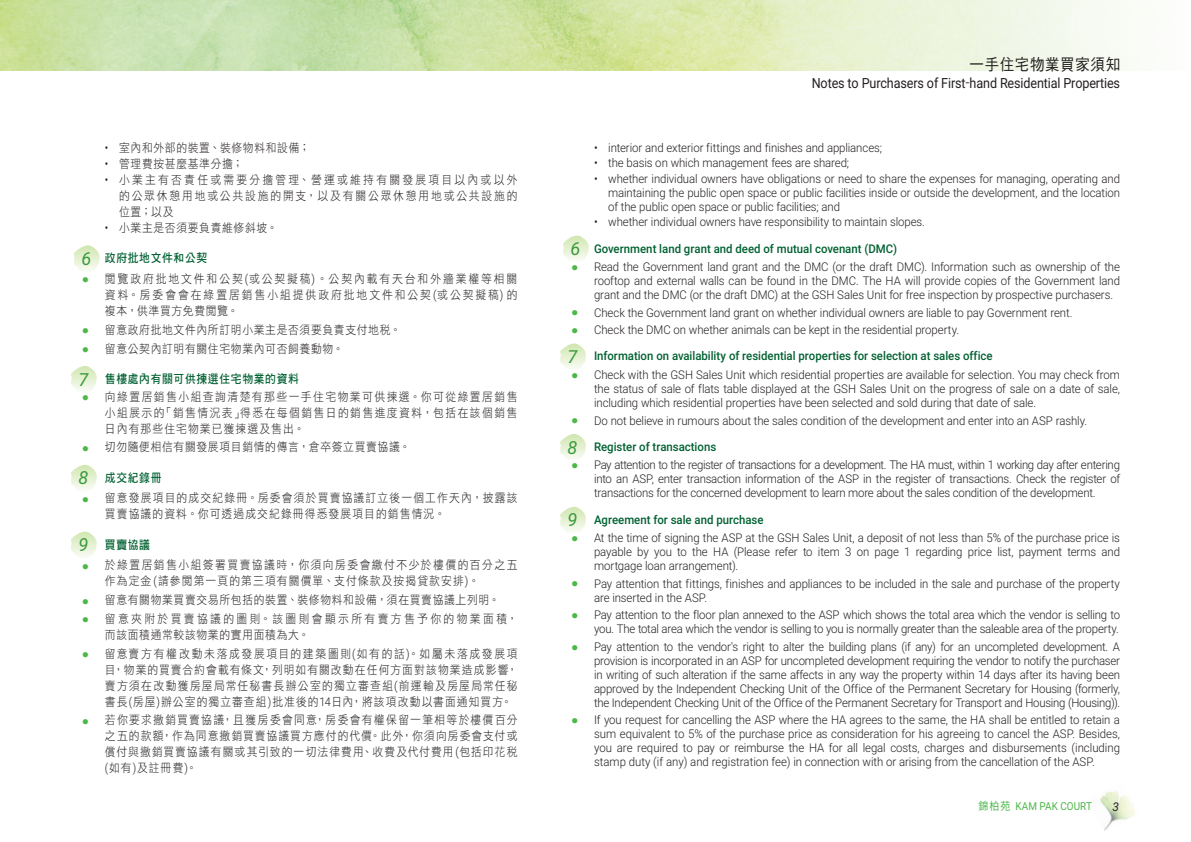
<style>
.page{position:relative;width:1191px;height:842px;background:#fff}
.page>*{position:absolute;margin:0;border:0;box-sizing:border-box;transform-origin:0 0}
.t1{font:italic 18px "Roboto";color:#3a9a3b}
.Running_Head_Right{font:16px "DF Hei HK W5";letter-spacing:.05em;color:#231f20;scale:.9 1}
.Running_Head_Right-2{font:14px "Roboto";letter-spacing:-.01em;color:#231f20;scale:.9 1}
._00_Body_Text_E{font:300 12px/14px "Roboto";letter-spacing:-.01em;color:#231f20;text-align:justify;scale:.95 1}
._00_Body_Text_C{font:12px/16px "DF Hei HK W3";letter-spacing:.1em;color:#231f20;text-align:justify;scale:.9 1}
._00_Body_Text_E-2{font:500 12px "Roboto";color:#006131;scale:.95 1}
._00_Body_Text_C-2{font:12px "DF Hei HK W3";letter-spacing:.06em;color:#231f20;scale:.9 1}
._00_Body_Text_C-3{font:12px/16px "DF Hei HK W3";letter-spacing:.135em;color:#231f20;scale:.9 1}
._00_Body_Text_C-4{font:12px/16px "DF Hei HK W3";letter-spacing:.22em;color:#231f20;scale:.9 1}
._00_Body_Text_C-5{font:12px "DF Hei HK W7";letter-spacing:.06em;color:#006131;scale:.9 1}
.t2{font:italic 12px "Roboto";color:#231f20}
.t3{font:11px "Roboto";letter-spacing:.005em;color:#4cb848;scale:.9 1}
.s1{font-family:"Roboto";font-weight:300}
.s2{color:#4cb848}
.s3{font-family:"DF Hei HK W5"}
.s4{font-family:"Noto Sans CJ Ktc"}
</style>
<div class="page">
<img style="left:0;top:0;width:1135px;height:71px">
<img style="left:1100px;top:791px;width:35px;height:40px">
<svg style="left:563px;top:236px;width:26px;height:25px"></svg>
<svg style="left:560px;top:343px;width:26px;height:26px"></svg>
<svg style="left:560px;top:434px;width:26px;height:25px"></svg>
<svg style="left:560px;top:507px;width:26px;height:25px"></svg>
<svg style="left:74px;top:245px;width:26px;height:26px"></svg>
<svg style="left:71px;top:366px;width:26px;height:25px"></svg>
<svg style="left:71px;top:465px;width:26px;height:25px"></svg>
<svg style="left:71px;top:531px;width:26px;height:26px"></svg>
<p class="_00_Body_Text_C-2" style="left:105px;top:141px;width:229px"><span class="s1">•</span> 室內和外部的裝置、裝修物料和設備；</p>
<p class="_00_Body_Text_C-2" style="left:105px;top:157px;width:155px"><span class="s1">•</span> 管理費按甚麼基準分擔；</p>
<p class="_00_Body_Text_C" style="left:119px;top:172px;width:444px;text-indent:-14px"><span class="s1">•</span> 小業主有否責任或需要分擔管理、營運或維持有關發展項目以內或以外的公眾休憩用地或公共設施的開支，以及有關公眾休憩用地或公共設施的位置；以及</p>
<p class="_00_Body_Text_C-2" style="left:105px;top:221px;width:193px"><span class="s1">•</span> 小業主是否須要負責維修斜坡。</p>
<p class="t1" style="left:81px;top:246px;width:11px">6</p>
<p class="_00_Body_Text_C-5" style="left:105px;top:252px;width:115px">政府批地文件和公契</p>
<p class="_00_Body_Text_C" style="left:105px;top:270px;width:460px;text-indent:-23px"><span class="s2">●</span> 閱覽政府批地文件和公契 <span class="s1">(</span>或公契擬稿<span class="s1">)</span> 。公契內載有天台和外牆業權等相關資料。房委會會在綠置居銷售小組提供政府批地文件和公契 <span class="s1">(</span>或公契擬稿<span class="s1">)</span> 的複本，供準買方免費閱覽。</p>
<p class="_00_Body_Text_C-2" style="left:82px;top:323px;width:355px"><span class="s2">●</span> 留意政府批地文件內所訂明小業主是否須要負責支付地稅。</p>
<p class="_00_Body_Text_C-2" style="left:82px;top:342px;width:292px"><span class="s2">●</span> 留意公契內訂明有關住宅物業內可否飼養動物。</p>
<p class="t1" style="left:78px;top:366px;width:11px">7</p>
<p class="_00_Body_Text_C-5" style="left:105px;top:372px;width:217px">售樓處內有關可供揀選住宅物業的資料</p>
<p class="_00_Body_Text_C" style="left:105px;top:388px;width:460px;text-indent:-23px"><span class="s2">●</span> 向綠置居銷售小組查詢清楚有那些一手住宅物業可供揀選。你可從綠置居銷售小組展示的 「銷售情況表」得悉在每個銷售日的銷售進度資料，包括在該個銷售日內有那些住宅物業已獲揀選及售出。</p>
<p class="_00_Body_Text_C-2" style="left:82px;top:441px;width:366px"><span class="s2">●</span> 切勿隨便相信有關發展項目銷情的傳言，倉卒簽立買賣協議。</p>
<p class="t1" style="left:78px;top:465px;width:11px">8</p>
<p class="_00_Body_Text_C-5" style="left:105px;top:471px;width:64px">成交紀錄冊</p>
<p class="_00_Body_Text_C" style="left:105px;top:490px;width:460px;text-indent:-23px"><span class="s2">●</span> 留意發展項目的成交紀錄冊。房委會須於買賣協議訂立後一個工作天內，披露該買賣協議的資料。你可透過成交紀錄冊得悉發展項目的銷售情況。</p>
<p class="t1" style="left:78px;top:532px;width:11px">9</p>
<p class="_00_Body_Text_C-5" style="left:105px;top:538px;width:52px">買賣協議</p>
<p class="_00_Body_Text_C-3" style="left:105px;top:557px;width:460px;text-indent:-23px"><span class="s2">●</span> 於綠置居銷售小組簽署買賣協議時，你須向房委會繳付不少於樓價的百分之五作為定金<span class="s1">(</span>請參閱第一頁的第三項有關價單、支付條款及按揭貸款安排<span class="s1">)</span>。</p>
<p class="_00_Body_Text_C-2" style="left:82px;top:593px;width:465px"><span class="s2">●</span> 留意有關物業買賣交易所包括的裝置、裝修物料和設備，須在買賣協議上列明。</p>
<p class="_00_Body_Text_C-4" style="left:105px;top:610px;width:460px;text-indent:-23px"><span class="s2">●</span> 留意夾附於買賣協議的圖則。該圖則會顯示所有賣方售予你的物業面積，而該面積通常較該物業的實用面積為大。</p>
<p class="_00_Body_Text_C" style="left:105px;top:645px;width:460px;text-indent:-23px"><span class="s2">●</span> 留意賣方有權改動未落成發展項目的建築圖則<span class="s1">(</span>如有的話<span class="s1">)</span>。如屬未落成發展項目，物業的買賣合約會載有條文，列明如有關改動在任何方面對該物業造成影響，賣方須在改動獲房屋局常任秘書長辦公室的獨立審查組<span class="s1">(</span>前運輸及房屋局常任秘書長<span class="s1">(</span>房屋<span class="s1">)</span>辦公室的獨立審查組<span class="s1">)</span>批准後的<span class="s1">14</span>日內，將該項改動以書面通知買方。</p>
<p class="_00_Body_Text_C" style="left:105px;top:712px;width:460px;text-indent:-23px"><span class="s2">●</span> 若你要求撤銷買賣協議，且獲房委會同意，房委會有權保留一筆相等於樓價百分之五的款額，作為同意撤銷買賣協議買方應付的代價。此外，你須向房委會支付或償付與撤銷買賣協議有關或其引致的一切法律費用、收費及代付費用<span class="s1">(</span>包括印花稅<span class="s1">(</span>如有<span class="s1">)</span>及註冊費<span class="s1">)</span>。</p>
<p class="Running_Head_Right" style="left:969px;top:56px;width:169px">一手住宅物業買家須知</p>
<p class="Running_Head_Right-2" style="left:811px;top:74px;width:344px">Notes to Purchasers of First<span class="s3">-</span>hand Residential Properties</p>
<p class="_00_Body_Text_E" style="left:594px;top:140px;width:304px">• interior and exterior fittings and finishes and appliances;</p>
<p class="_00_Body_Text_E" style="left:594px;top:156px;width:270px">• the basis on which management fees are shared;</p>
<p class="_00_Body_Text_E" style="left:608px;top:171px;width:540px;text-indent:-14px">• whether individual owners have obligations or need to share the expenses for managing, operating and maintaining the public open space or public facilities inside or outside the development, and the location of the public open space or public facilities; and</p>
<p class="_00_Body_Text_E" style="left:594px;top:215px;width:350px">• whether individual owners have responsibility to maintain slopes.</p>
<p class="t1" style="left:570px;top:236px;width:11px">6</p>
<p class="_00_Body_Text_E-2" style="left:594px;top:240px;width:320px">Government land grant and deed of mutual covenant (DMC)</p>
<p class="_00_Body_Text_E" style="left:594px;top:259px;width:555px;text-indent:-23px"><span class="s2">●</span> Read the Government land grant and the DMC (or the draft DMC). Information such as ownership of the rooftop and external walls can be found in the DMC. The HA will provide copies of the Government land grant and the DMC (or the draft DMC) at the GSH Sales Unit for free inspection by prospective purchasers.</p>
<p class="_00_Body_Text_E" style="left:571px;top:305px;width:529px"><span class="s2">●</span> Check the Government land grant on whether individual owners are liable to pay Government rent.</p>
<p class="_00_Body_Text_E" style="left:571px;top:322px;width:410px"><span class="s2">●</span> Check the DMC on whether animals can be kept in the residential property.</p>
<p class="t1" style="left:567px;top:344px;width:11px">7</p>
<p class="_00_Body_Text_E-2" style="left:594px;top:348px;width:421px">Information on availability of residential properties for selection at sales office</p>
<p class="_00_Body_Text_E" style="left:594px;top:367px;width:555px;text-indent:-23px"><span class="s2">●</span> Check with the GSH Sales Unit which residential properties are available for selection. You may check from the status of sale of flats table displayed at the GSH Sales Unit on the progress of sale on a date of sale, including which residential properties have been selected and sold during that date of sale.</p>
<p class="_00_Body_Text_E" style="left:571px;top:413px;width:544px"><span class="s2">●</span> Do not believe in rumours about the sales condition of the development and enter into an ASP rashly.</p>
<p class="t1" style="left:567px;top:434px;width:11px">8</p>
<p class="_00_Body_Text_E-2" style="left:594px;top:438px;width:130px">Register of transactions</p>
<p class="_00_Body_Text_E" style="left:594px;top:458px;width:555px;text-indent:-23px"><span class="s2">●</span> Pay attention to the register of transactions for a development. The HA must, within 1 working day after entering into an ASP, enter transaction information of the ASP in the register of transactions. Check the register of transactions for the concerned development to learn more about the sales condition of the development.</p>
<p class="t1" style="left:567px;top:507px;width:11px">9</p>
<p class="_00_Body_Text_E-2" style="left:594px;top:511px;width:180px">Agreement for sale and purchase</p>
<p class="_00_Body_Text_E" style="left:594px;top:531px;width:555px;text-indent:-23px"><span class="s2">●</span> At the time of signing the ASP at the GSH Sales Unit, a deposit of not less than 5% of the purchase price is payable by you to the HA (Please refer to item 3 on page 1 regarding price list, payment terms and mortgage loan arrangement).</p>
<p class="_00_Body_Text_E" style="left:594px;top:576px;width:555px;text-indent:-23px"><span class="s2">●</span> Pay attention that fittings, finishes and appliances to be included in the sale and purchase of the property are inserted in the ASP.</p>
<p class="_00_Body_Text_E" style="left:571px;top:608px;width:579px;text-align:right"><span class="s2">●</span> Pay attention to the floor plan annexed to the ASP which shows the total area which the vendor is selling to you. The total area which the vendor is selling to you is normally greater than the saleable area of the property.</p>
<p class="_00_Body_Text_E" style="left:594px;top:639px;width:555px;text-indent:-23px"><span class="s2">●</span> Pay attention to the vendor's right to alter the building plans (if any) for an uncompleted development. A provision is incorporated in an ASP for uncompleted development requiring the vendor to notify the purchaser in writing of such alteration if the same affects in any way the property within 14 days after its having been approved by the Independent Checking Unit of the Office of the Permanent Secretary for Housing (formerly, the Independent Checking Unit of the Office of the Permanent Secretary for Transport and Housing (Housing)).</p>
<p class="_00_Body_Text_E" style="left:594px;top:713px;width:555px;text-indent:-23px"><span class="s2">●</span> If you request for cancelling the ASP where the HA agrees to the same, the HA shall be entitled to retain a sum equivalent to 5% of the purchase price as consideration for his agreeing to cancel the ASP. Besides, you are required to pay or reimburse the HA for all legal costs, charges and disbursements (including stamp duty (if any) and registration fee) in connection with or arising from the cancellation of the ASP.</p>
<p class="t3" style="left:978px;top:798px;width:127px"><span class="s4">錦柏苑</span> KAM PAK COURT</p>
<p class="t2" style="left:1112px;top:798px;width:8px">3</p>
</div>
